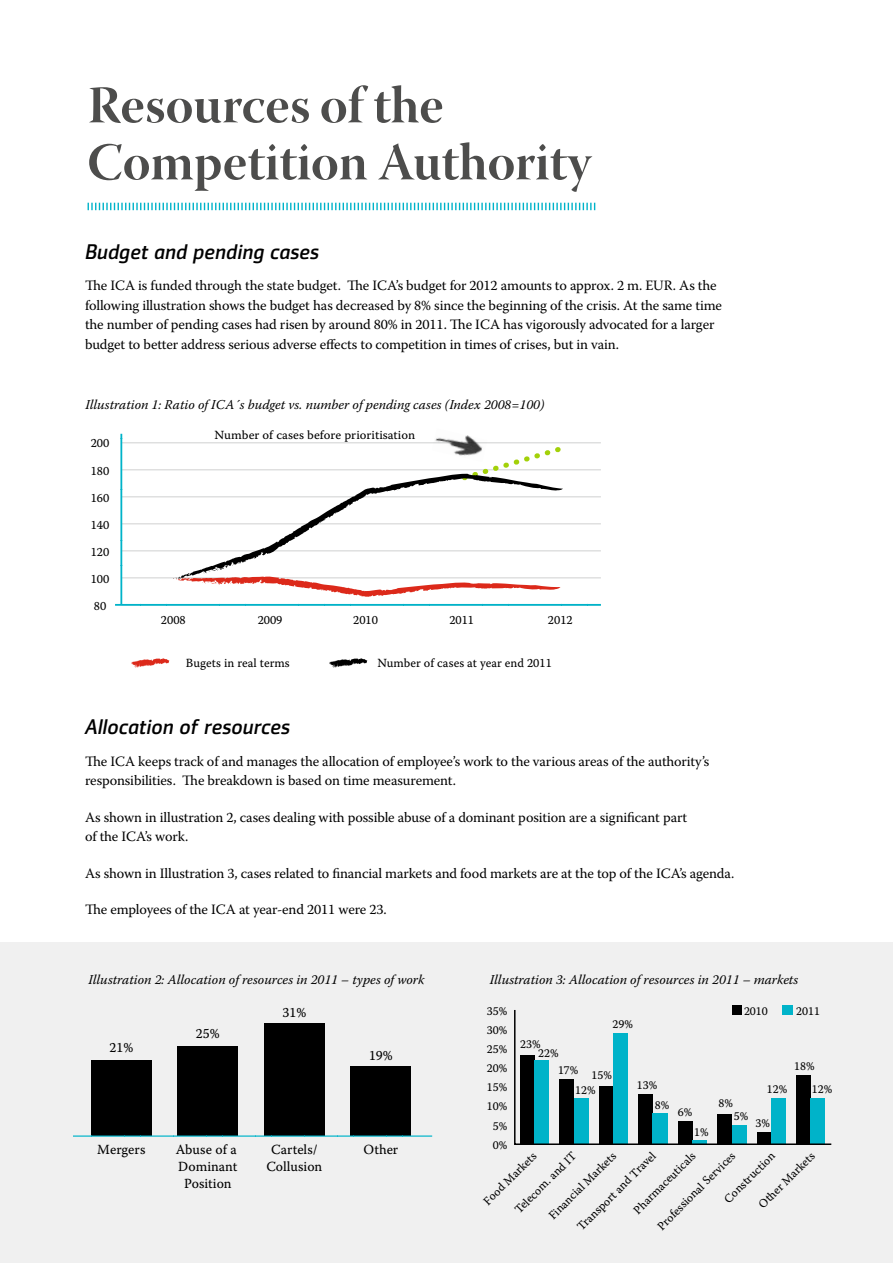
<style>
.page{position:relative;width:893px;height:1263px;background:#fff}
.page>*{position:absolute;margin:0;border:0;box-sizing:border-box;transform-origin:0 0}
.t1{font:52.5px/57px "Warnock Pro Bold Disp";color:#4d4d4c}
.t2{font:italic 21px "Zemestro Std";color:#000}
.t3{font:14.25px/19.5px "Warnock Pro";letter-spacing:-.01em;color:#000}
.t4{font:13.95px/16.6px "Warnock Pro Capt";color:#000;text-align:center}
.t5{font:italic 13.5px "Warnock Pro";color:#000}
.t6{font:12.45px "Warnock Pro Capt";color:#000}
.t7{font:12px/16.6px "Warnock Pro Capt";color:#000}
</style>
<div class="page">
<div style="left:0;top:943px;width:893px;height:320px;background:#f0f0f0"></div>
<svg style="left:88px;top:203px;width:507px;height:7px"></svg>
<hr style="left:121px;top:577px;width:480px;height:1px;background:#d8d9d9">
<hr style="left:121px;top:550px;width:480px;height:1px;background:#d8d9d9">
<hr style="left:121px;top:523px;width:480px;height:1px;background:#d8d9d9">
<hr style="left:121px;top:496px;width:480px;height:1px;background:#d8d9d9">
<hr style="left:121px;top:469px;width:480px;height:1px;background:#d8d9d9">
<hr style="left:121px;top:442px;width:480px;height:1px;background:#d8d9d9">
<hr style="left:115px;top:604px;width:486px;height:2px;background:#bfbfbf">
<hr style="left:120px;top:434px;width:2px;height:171px;background:#bfbfbf">
<svg style="left:131px;top:658px;width:38px;height:10px"></svg>
<svg style="left:329px;top:658px;width:38px;height:10px"></svg>
<img style="left:435px;top:435px;width:41px;height:7px">
<svg style="left:173px;top:442px;width:396px;height:155px"></svg>
<div style="left:91px;top:1060px;width:60px;height:76px;background:#000"></div>
<div style="left:178px;top:1046px;width:60px;height:90px;background:#000"></div>
<div style="left:264px;top:1023px;width:60px;height:113px;background:#000"></div>
<div style="left:351px;top:1066px;width:60px;height:70px;background:#000"></div>
<hr style="left:73px;top:1135px;width:359px;height:2px;background:#bfbfbf">
<div style="left:732px;top:1005px;width:10px;height:10px;background:#000"></div>
<div style="left:783px;top:1005px;width:10px;height:10px;background:#00b3c9"></div>
<svg style="left:514px;top:1008px;width:318px;height:137px"></svg>
<h1 class="t1" style="left:88px;top:76px;width:505px">Resources of the<br>Competition Authority</h1>
<h2 class="t2" style="left:85px;top:239px;width:236px">Budget and pending cases</h2>
<p class="t3" style="left:85px;top:276px;width:638px">The ICA is funded through the state budget. The ICA’s budget for 2012 amounts to approx. 2 m. EUR. As the following illustration shows the budget has decreased by 8% since the beginning of the crisis. At the same time the number of pending cases had risen by around 80% in 2011. The ICA has vigorously advocated for a larger budget to better address serious adverse effects to competition in times of crises, but in vain.</p>
<p class="t5" style="left:85px;top:397px;width:460px">Illustration 1: Ratio of ICA´s budget vs. number of pending cases (Index 2008=100)</p>
<p class="t6" style="left:91px;top:436px;width:20px">200</p>
<p class="t6" style="left:91px;top:463px;width:20px">180</p>
<p class="t6" style="left:91px;top:490px;width:20px">160</p>
<p class="t6" style="left:91px;top:517px;width:20px">140</p>
<p class="t6" style="left:91px;top:544px;width:20px">120</p>
<p class="t6" style="left:91px;top:572px;width:20px">100</p>
<p class="t6" style="left:94px;top:599px;width:14px">80</p>
<p class="t6" style="left:215px;top:428px;width:202px">Number of cases before prioritisation</p>
<p class="t6" style="left:161px;top:612px;width:26px">2008</p>
<p class="t6" style="left:258px;top:612px;width:26px">2009</p>
<p class="t6" style="left:353px;top:612px;width:26px">2010</p>
<p class="t6" style="left:449px;top:612px;width:26px">2011</p>
<p class="t6" style="left:548px;top:612px;width:26px">2012</p>
<p class="t6" style="left:186px;top:655px;width:105px">Bugets in real terms</p>
<p class="t6" style="left:377px;top:655px;width:176px">Number of cases at year end 2011</p>
<h2 class="t2" style="left:85px;top:714px;width:207px">Allocation of resources</h2>
<p class="t3" style="left:85px;top:751px;width:626px">The ICA keeps track of and manages the allocation of employee’s work to the various areas of the authority’s responsibilities. The breakdown is based on time measurement.</p>
<p class="t3" style="left:85px;top:807px;width:604px">As shown in illustration 2, cases dealing with possible abuse of a dominant position are a significant part of the ICA’s work.</p>
<p class="t3" style="left:85px;top:863px;width:651px">As shown in Illustration 3, cases related to financial markets and food markets are at the top of the ICA’s agenda.</p>
<p class="t3" style="left:85px;top:900px;width:303px">The employees of the ICA at year-end 2011 were 23.</p>
<p class="t5" style="left:88px;top:971px;width:337px">Illustration 2: Allocation of resources in 2011 – types of work</p>
<p class="t5" style="left:490px;top:971px;width:310px">Illustration 3: Allocation of resources in 2011 – markets</p>
<p class="t4" style="left:109px;top:1039px;width:25px">21%</p>
<p class="t4" style="left:196px;top:1025px;width:25px">25%</p>
<p class="t4" style="left:282px;top:1004px;width:25px">31%</p>
<p class="t4" style="left:97px;top:1141px;width:50px">Mergers</p>
<p class="t4" style="left:176px;top:1141px;width:63px">Abuse of a<br>Dominant<br>Position</p>
<p class="t4" style="left:266px;top:1141px;width:57px">Cartels/<br>Collusion</p>
<p class="t4" style="left:369px;top:1046px;width:25px">19%</p>
<p class="t4" style="left:364px;top:1141px;width:36px">Other</p>
<p class="t7" style="left:487px;top:1002px;width:22px">35%</p>
<p class="t7" style="left:744px;top:1002px;width:25px">2010</p>
<p class="t7" style="left:796px;top:1002px;width:25px">2011</p>
<p class="t7" style="left:487px;top:1022px;width:22px">30%</p>
<p class="t7" style="left:612px;top:1015px;width:22px">29%</p>
<p class="t7" style="left:487px;top:1038px;width:56px">25% 23%</p>
<p class="t7" style="left:558px;top:1045px;width:22px;text-indent:-20px">22%<br>17%</p>
<p class="t7" style="left:575px;top:1081px;width:22px">12%</p>
<p class="t7" style="left:487px;top:1060px;width:22px">20%</p>
<p class="t7" style="left:592px;top:1067px;width:22px">15%</p>
<p class="t7" style="left:487px;top:1079px;width:22px">15%</p>
<p class="t7" style="left:487px;top:1098px;width:22px">10%</p>
<p class="t7" style="left:493px;top:1117px;width:16px">5%</p>
<p class="t7" style="left:655px;top:1075px;width:16px;line-height:20px;text-indent:-18px">13%<br>8%</p>
<p class="t7" style="left:678px;top:1104px;width:16px">6%</p>
<p class="t7" style="left:694px;top:1123px;width:16px">1%</p>
<p class="t7" style="left:719px;top:1095px;width:16px">8%</p>
<p class="t7" style="left:734px;top:1107px;width:16px">5%</p>
<p class="t7" style="left:767px;top:1080px;width:22px">12%</p>
<p class="t7" style="left:812px;top:1054px;width:22px;line-height:22.8px;text-indent:-18px">18%<br>12%</p>
<p class="t7" style="left:755px;top:1115px;width:16px">3%</p>
<p class="t7" style="left:493px;top:1136px;width:16px">0%</p>
<p class="t7" style="left:573px;top:1222px;width:108px;rotate:-45deg">Transport and Travel</p>
<p class="t7" style="left:511px;top:1205px;width:83px;rotate:-45deg">Telecom. and IT</p>
<p class="t7" style="left:720px;top:1195px;width:68px;rotate:-45deg">Construction</p>
<p class="t7" style="left:754px;top:1200px;width:76px;rotate:-45deg">Other Markets</p>
<p class="t7" style="left:653px;top:1222px;width:106px;rotate:-45deg">Professional Services</p>
<p class="t7" style="left:629px;top:1206px;width:84px;rotate:-45deg">Pharmaceuticals</p>
<p class="t7" style="left:545px;top:1211px;width:91px;rotate:-45deg">Financial Markets</p>
<p class="t7" style="left:479px;top:1197px;width:71px;rotate:-45deg">Food Markets</p>
</div>
